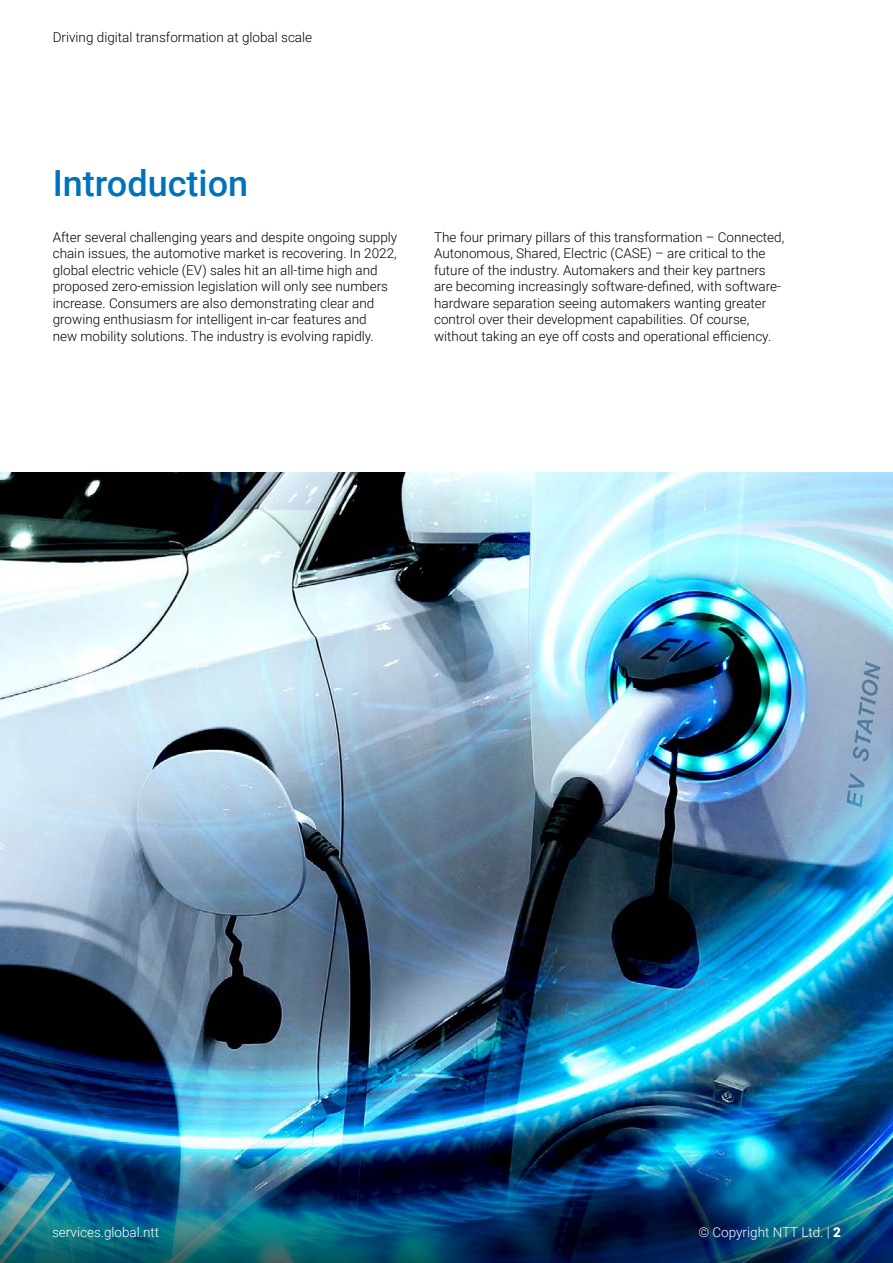
<style>
.page{position:relative;width:893px;height:1263px;background:#fff}
.page>*{position:absolute;margin:0;border:0;box-sizing:border-box;transform-origin:0 0}
.t1{font:500 36px "Roboto";color:#0072bc}
.t2{font:300 13.5px/16.5px "Roboto";color:#000}
.t3{font:300 13.5px "Roboto";color:#fff}
.s1{font-weight:900}
</style>
<div class="page">
<img style="left:0;top:472px;width:893px;height:670px">
<img style="left:0;top:1142px;width:893px;height:121px">
<p class="t2" style="left:53px;top:28px;width:261px">Driving digital transformation at global scale</p>
<h1 class="t1" style="left:53px;top:158px;width:197px">Introduction</h1>
<p class="t2" style="left:53px;top:228px;width:346px">After several challenging years and despite ongoing supply chain issues, the automotive market is recovering. In 2022, global electric vehicle (EV) sales hit an all-time high and proposed zero-emission legislation will only see numbers increase. Consumers are also demonstrating clear and growing enthusiasm for intelligent in-car features and<br>new mobility solutions. The industry is evolving rapidly.</p>
<p class="t2" style="left:434px;top:228px;width:352px">The four primary pillars of this transformation – Connected, Autonomous, Shared, Electric (CASE) – are critical to the future of the industry. Automakers and their key partners are becoming increasingly software-defined, with software&shy;hardware separation seeing automakers wanting greater control over their development capabilities. Of course, without taking an eye off costs and operational efficiency.</p>
<p class="t3" style="left:52px;top:1222px;width:109px">services.global.ntt</p>
<p class="t3" style="left:698px;top:1222px;width:144px">© Copyright NTT Ltd. | <span class="s1">2</span></p>
</div>
